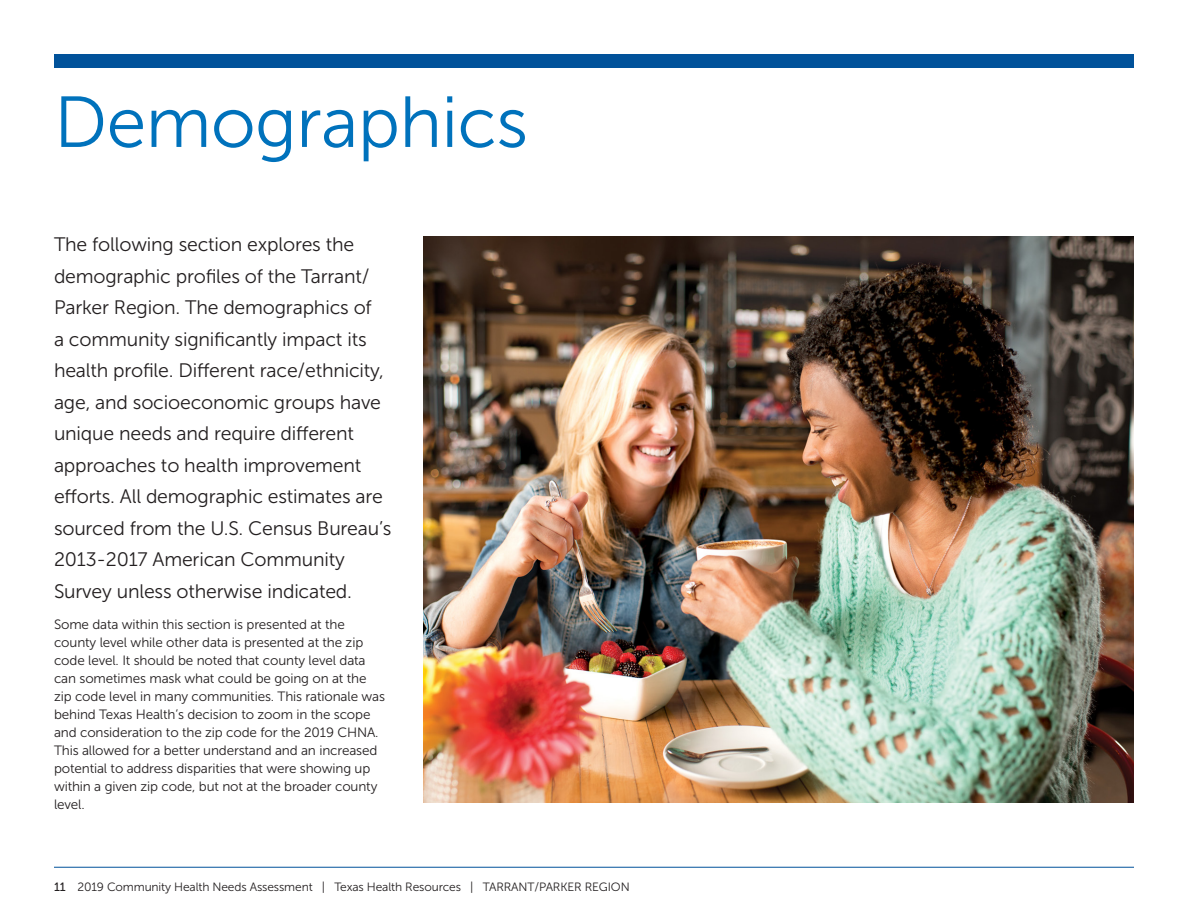
<style>
.page{position:relative;width:1188px;height:918px;background:#fff}
.page>*{position:absolute;margin:0;border:0;box-sizing:border-box;transform-origin:0 0}
.Section_Head{font:72px "Museo Sans 300";letter-spacing:-.01em;color:#0072bc}
.Pullout_Sidebar{font:19.5px/31.5px "Museo Sans 300";letter-spacing:-.01em;color:#231f20}
.t1{font:13.5px/18px "Museo Sans 300";letter-spacing:-.01em;color:#231f20}
.t2{font:12px "Museo Sans 300";letter-spacing:-.01em;color:#231f20}
.s1{font-family:"Museo Sans 500"}
</style>
<div class="page">
<hr style="left:54px;top:867px;width:1080px;height:1px;background:#01529a">
<div style="left:54px;top:54px;width:1080px;height:14px;background:#01529a"></div>
<img style="left:423px;top:237px;width:711px;height:566px">
<p class="Section_Head" style="left:54px;top:83px;width:476px">Demographics</p>
<p class="Pullout_Sidebar" style="left:54px;top:229px;width:339px">The following section explores the demographic profiles of the Tarrant/ Parker Region. The demographics of<br>a community significantly impact its health profile. Different race/ethnicity, age, and socioeconomic groups have unique needs and require different approaches to health improvement efforts. All demographic estimates are sourced from the U.S. Census Bureau’s 2013-2017 American Community Survey unless otherwise indicated.</p>
<p class="t1" style="left:54px;top:616px;width:333px">Some data within this section is presented at the county level while other data is presented at the zip code level. It should be noted that county level data can sometimes mask what could be going on at the zip code level in many communities. This rationale was behind Texas Health’s decision to zoom in the scope and consideration to the zip code for the 2019 CHNA.<br>This allowed for a better understand and an increased potential to address disparities that were showing up within a given zip code, but not at the broader county level.</p>
<p class="t2" style="left:54px;top:880px;width:577px"><span class="s1">11</span> 2019 Community Health Needs Assessment | Texas Health Resources | TARRANT/PARKER REGION</p>
</div>
